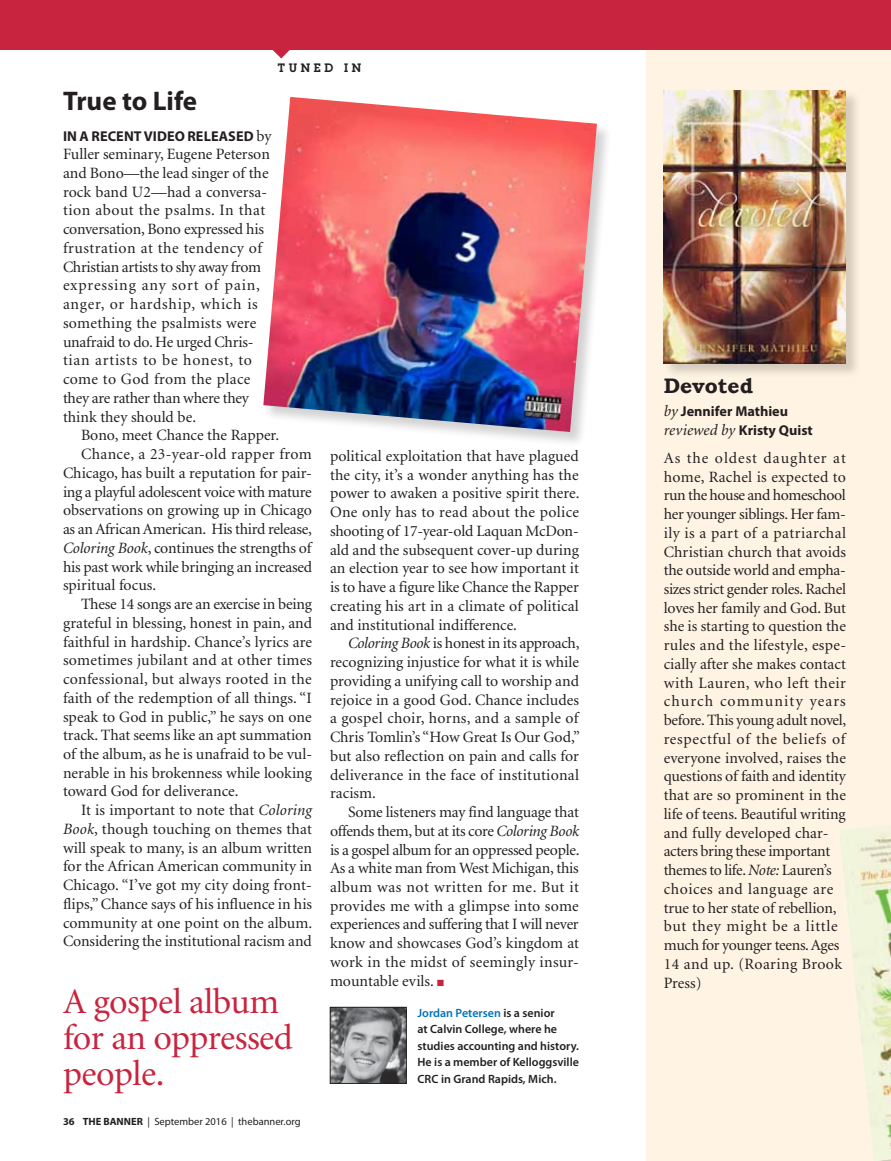
<style>
.page{position:relative;width:891px;height:1161px;background:#fff}
.page>*{position:absolute;margin:0;border:0;box-sizing:border-box;transform-origin:0 0}
.t1{font:36px/36px "Minion";letter-spacing:-.015em;color:#c9243f}
.t2{font:700 27px "Myriad Pro";color:#231f20}
.t3{font:700 21px "Bookman Old Style";color:#231f20}
.t4{font:15.75px/18.8px "Minion";color:#231f20;text-align:justify}
.t5{font:15.75px "Minion";letter-spacing:-.02em;color:#231f20}
.t6{font:15.75px "Minion";letter-spacing:.02em;color:#231f20}
.t7{font:15.75px "Minion";letter-spacing:.025em;color:#231f20}
.t8{font:700 14.25px/18.8px "Myriad Pro";color:#231f20}
.t9{font:600 12px/16.5px "Myriad Pro";color:#231f20}
.t10{font:600 12px "Lubalin Graph";letter-spacing:.3em;color:#231f20}
.t11{font:10.5px "Myriad";color:#231f20}
.s1{font-style:italic}
.s2{font-weight:700}
.s3{color:#c9243f}
.s4{color:#0072bc}
.s5{font-family:"Minion";font-weight:400;font-style:italic;font-size:15.75px}
</style>
<div class="page">
<div style="left:646px;top:45px;width:245px;height:1116px;background:#fff4e3"></div>
<div style="left:0;top:0;width:891px;height:50px;background:#c9243f"></div>
<svg style="left:273px;top:50px;width:17px;height:8px"></svg>
<div style="left:663px;top:89px;width:199px;height:290px;background:#231f20;opacity:.2"></div>
<img style="left:664px;top:90px;width:182px;height:273px">
<img style="left:332px;top:1009px;width:72px;height:73px">
<div style="left:330px;top:1007px;width:76px;height:77px;border:1px solid #231f20"></div>
<div style="left:263px;top:97px;width:349px;height:350px;background:#231f20;opacity:.2"></div>
<img style="left:263px;top:97px;width:334px;height:335px">
<img style="left:839px;top:827px;width:52px;height:334px">
<h2 class="t2" style="left:63px;top:86px;width:136px">True to Life</h2>
<p class="t10" style="left:278px;top:60px;width:84px">TUNED IN</p>
<p class="t4" style="left:63px;top:127px;width:210px;text-align:left;text-indent:194px">by<br>Fuller seminary, Eugene Peterson and Bono—the lead singer of the rock band U2—had a conversa&shy;tion about the psalms. In that conversation, Bono expressed his frustration at the tendency of<br>Christian artists to shy away from expressing any sort of pain, anger, or hardship, which is something the psalmists were unafraid to do. He urged Chris&shy;tian artists to be honest, to come to God from the place they are rather than where they think they should be.</p>
<p class="t4" style="left:81px;top:427px;width:200px">Bono, meet Chance the Rapper.</p>
<p class="t7" style="left:81px;top:446px;width:232px">Chance, a 23-year-old rapper from</p>
<p class="t4" style="left:63px;top:464px;width:251px">Chicago, has built a reputation for pair-</p>
<p class="t5" style="left:63px;top:484px;width:250px">ing a playful adolescent voice with mature</p>
<p class="t4" style="left:63px;top:502px;width:250px">observations on growing up in Chicago</p>
<p class="t5" style="left:63px;top:521px;width:250px">as an African American. His third release,</p>
<p class="t4" style="left:63px;top:539px;width:250px"><span class="s1">Coloring Book</span>, continues the strengths of</p>
<p class="t4" style="left:63px;top:558px;width:251px">his past work while bringing an increased</p>
<p class="t4" style="left:63px;top:577px;width:95px">spiritual focus.</p>
<p class="t4" style="left:81px;top:595px;width:232px">These 14 songs are an exercise in being</p>
<p class="t4" style="left:63px;top:614px;width:251px">grateful in blessing, honest in pain, and</p>
<p class="t4" style="left:63px;top:633px;width:251px">faithful in hardship. Chance’s lyrics are</p>
<p class="t4" style="left:63px;top:652px;width:251px">sometimes jubilant and at other times</p>
<p class="t6" style="left:63px;top:671px;width:250px">confessional, but always rooted in the</p>
<p class="t4" style="left:63px;top:689px;width:250px">faith of the redemption of all things. “I</p>
<p class="t4" style="left:63px;top:708px;width:250px">speak to God in public,” he says on one</p>
<p class="t4" style="left:63px;top:726px;width:250px">track. That seems like an apt summation</p>
<p class="t4" style="left:63px;top:745px;width:251px">of the album, as he is unafraid to be vul-</p>
<p class="t4" style="left:63px;top:764px;width:250px">nerable in his brokenness while looking</p>
<p class="t4" style="left:63px;top:783px;width:177px">toward God for deliverance.</p>
<p class="t4" style="left:81px;top:801px;width:233px">It is important to note that <span class="s1">Coloring</span></p>
<p class="t4" style="left:63px;top:820px;width:250px"><span class="s1">Book</span>, though touching on themes that</p>
<p class="t4" style="left:63px;top:839px;width:251px">will speak to many, is an album written</p>
<p class="t4" style="left:63px;top:858px;width:251px">for the African American community in</p>
<p class="t4" style="left:63px;top:876px;width:250px">Chicago. “I’ve got my city doing front-</p>
<p class="t4" style="left:63px;top:895px;width:251px">flips,” Chance says of his influence in his</p>
<p class="t4" style="left:63px;top:914px;width:251px">community at one point on the album.</p>
<p class="t4" style="left:63px;top:933px;width:250px">Considering the institutional racism and</p>
<h1 class="t1" style="left:63px;top:984px;width:231px">A gospel album for an oppressed people.</h1>
<p class="t8" style="left:63px;top:127px;width:38px">In a rece</p>
<p class="t8" style="left:124px;top:127px;width:29px">nt video</p>
<p class="t8" style="left:187px;top:127px;width:10px">released</p>
<p class="t11" style="left:63px;top:1116px;width:239px"><span class="s2">36 THE BANNER</span> | September 2016 | thebanner.org</p>
<p class="t4" style="left:330px;top:447px;width:251px">political exploitation that have plagued the city, it’s a wonder anything has the power to awaken a positive spirit there.<br>One only has to read about the police shooting of 17-year-old Laquan McDon&shy;ald and the subsequent cover-up during an election year to see how important it is to have a figure like Chance the Rapper creating his art in a climate of political and institutional indifference.</p>
<p class="t4" style="left:330px;top:635px;width:251px;text-indent:18px"><span class="s1">Coloring Book</span> is honest in its approach, recognizing injustice for what it is while providing a unifying call to worship and rejoice in a good God. Chance includes a gospel choir, horns, and a sample of Chris Tomlin’s “How Great Is Our God,” but also reflection on pain and calls for deliverance in the face of institutional racism.</p>
<p class="t4" style="left:330px;top:803px;width:251px;text-indent:18px">Some listeners may find language that offends them, but at its core <span class="s1">Coloring Book </span>is a gospel album for an oppressed people.<br>As a white man from West Michigan, this album was not written for me. But it provides me with a glimpse into some experiences and suffering that I will never know and showcases God’s kingdom at work in the midst of seemingly insur&shy;mountable evils. <span class="s3">■</span></p>
<p class="t9" style="left:418px;top:1005px;width:163px"><span class="s4">Jordan Petersen</span> is a senior<br>at Calvin College, where he studies accounting and history.<br>He is a member of Kelloggsville<br>CRC in Grand Rapids, Mich.</p>
<h3 class="t3" style="left:664px;top:373px;width:91px">Devoted</h3>
<p class="t8" style="left:664px;top:402px;width:151px"><span class="s5">by</span> Jennifer Mathieu <span class="s5">reviewed by</span> Kristy Quist</p>
<p class="t4" style="left:664px;top:449px;width:184px;text-align:left">As the oldest daughter at home, Rachel is expected to run the house and homeschool her younger siblings. Her fam&shy;ily is a part of a patriarchal<br>Christian church that avoids the outside world and empha&shy;sizes strict gender roles. Rachel loves her family and God. But she is starting to question the rules and the lifestyle, espe&shy;cially after she makes contact with Lauren, who left their church community years before. This young adult novel, respectful of the beliefs of everyone involved, raises the questions of faith and identity that are so prominent in the life of teens. Beautiful writing and fully developed char&shy;acters bring these important themes to life. <span class="s1">Note:</span> Lauren’s choices and language are true to her state of rebellion, but they might be a little much for younger teens. Ages<br>14 and up. (Roaring Brook<br>Press)</p>
</div>
